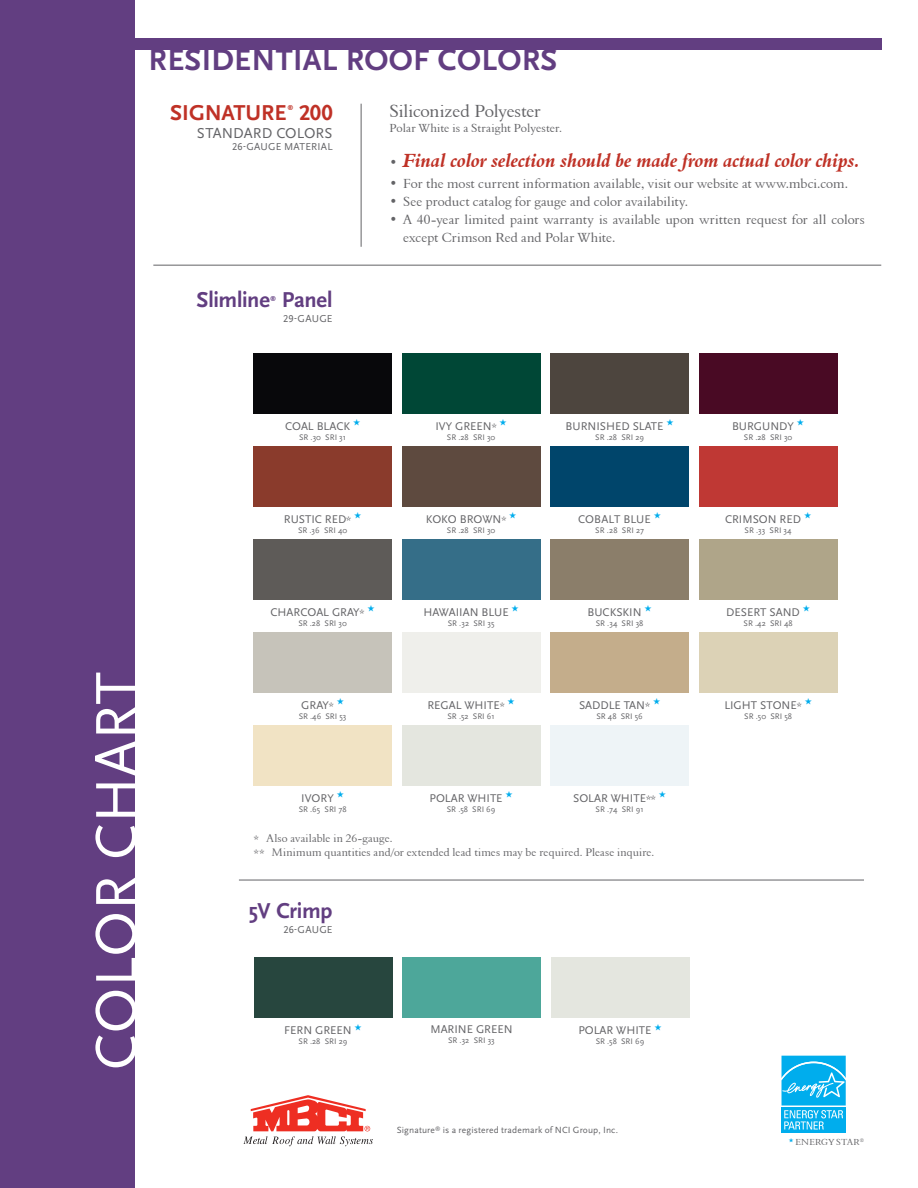
<style>
.page{position:relative;width:918px;height:1188px;background:#fff}
.page>*{position:absolute;margin:0;border:0;box-sizing:border-box;transform-origin:0 0}
.t1{font:60px "Scala Sans OT";letter-spacing:.01em;color:#fff}
.t2{font:700 31.5px "Scala Sans OT";letter-spacing:.01em;color:#623e81}
.t3{font:700 22.5px "Scala Sans OT";letter-spacing:-.015em;color:#623e81}
.t4{font:700 22.5px "Scala Sans OT";letter-spacing:-.005em;color:#bf3126}
.t5{font:19.5px "Aldine 401 BT Bold Italic A";letter-spacing:-.005em;color:#bf3126}
.t6{font:18px "Aldine 401 BT Roman A";letter-spacing:-.01em;color:#636366}
.t7{font:15px "Scala Sans OT";letter-spacing:.005em;color:#636366}
.t8{font:13.5px/18px "Aldine 401 BT Roman A";letter-spacing:.005em;color:#636366}
.t9{font:12px "Aldine 401 BT Roman A";letter-spacing:.01em;color:#636366}
.t10{font:11.7px "Scala Sans OT";color:#636366}
.t11{font:11.25px "Aldine 401 BT Roman A";letter-spacing:.015em;color:#636366}
.t12{font:10.5px "Scala Sans OT";letter-spacing:.015em;color:#636366}
.t13{font:9.3px "Scala Sans OT";letter-spacing:.015em;color:#636366}
.t14{font:9px "Aldine 401 BT Roman A";letter-spacing:.03em;color:#636366}
.t15{font:8.4px "Scala Sans OT";color:#636366}
.t16{font:7.8px "Scala Sans OT";color:#00aded}
.t17{font:700 6.15px "Scala Sans OT";color:#bf3126}
.t18{font:700 6.15px "Scala Sans OT";color:#623e81}
.s1{font-family:"Aldine 401 BT Roman A";font-size:13.5px;color:#636366}
.s2{font-size:9.9px}
.s3{font-family:"Scala Sans OT";font-size:9.9px}
</style>
<div class="page">
<hr style="left:239px;top:880px;width:625px;height:1px;background:#636366">
<div style="left:0;top:0;width:135px;height:1188px;background:#623e81"></div>
<hr style="left:361px;top:104px;width:1px;height:143px;background:#636366">
<svg style="left:781px;top:1055px;width:65px;height:78px"></svg>
<div style="left:253px;top:353px;width:139px;height:60px;background:#08080b"></div>
<div style="left:402px;top:353px;width:139px;height:60px;background:#004736"></div>
<div style="left:550px;top:353px;width:139px;height:60px;background:#4d453e"></div>
<div style="left:699px;top:353px;width:139px;height:60px;background:#490a24"></div>
<div style="left:253px;top:446px;width:139px;height:61px;background:#8a3b2c"></div>
<div style="left:402px;top:446px;width:139px;height:61px;background:#5e4a3f"></div>
<div style="left:550px;top:446px;width:139px;height:61px;background:#00456b"></div>
<div style="left:699px;top:446px;width:139px;height:61px;background:#bf3834"></div>
<div style="left:253px;top:539px;width:139px;height:61px;background:#5e5b58"></div>
<div style="left:402px;top:539px;width:139px;height:61px;background:#356e88"></div>
<div style="left:550px;top:539px;width:139px;height:61px;background:#8b7e6a"></div>
<div style="left:699px;top:539px;width:139px;height:61px;background:#afa589"></div>
<div style="left:253px;top:632px;width:139px;height:61px;background:#c6c3ba"></div>
<div style="left:402px;top:632px;width:139px;height:61px;background:#efefeb"></div>
<div style="left:550px;top:632px;width:139px;height:61px;background:#c4ad8b"></div>
<div style="left:699px;top:632px;width:139px;height:61px;background:#dcd2b6"></div>
<div style="left:253px;top:725px;width:139px;height:61px;background:#f1e3c4"></div>
<div style="left:402px;top:725px;width:139px;height:61px;background:#e4e6df"></div>
<div style="left:550px;top:725px;width:139px;height:61px;background:#eef4f7"></div>
<div style="left:254px;top:957px;width:138px;height:61px;background:#27463e"></div>
<div style="left:402px;top:957px;width:139px;height:61px;background:#4da79a"></div>
<div style="left:551px;top:957px;width:138px;height:61px;background:#e4e6df"></div>
<div style="left:7px;top:38px;width:874px;height:11px;background:#623e81"></div>
<svg style="left:243px;top:1095px;width:130px;height:51px"></svg>
<hr style="left:153px;top:265px;width:728px;height:1px;background:#636366">
<p class="t2" style="left:149px;top:41px;width:410px">RESIDENTIAL ROOF COLORS</p>
<p class="t4" style="left:170px;top:99px;width:118px">SIGNATURE</p>
<p class="t17" style="left:287px;top:104px;width:7px">®</p>
<p class="t4" style="left:299px;top:99px;width:35px">200</p>
<p class="t7" style="left:197px;top:124px;width:137px">STANDARD COLORS</p>
<p class="t12" style="left:232px;top:140px;width:102px">26-GAUGE MATERIAL</p>
<p class="t3" style="left:197px;top:286px;width:75px">Slimline</p>
<p class="t18" style="left:270px;top:294px;width:7px">®</p>
<p class="t3" style="left:282px;top:286px;width:52px">Panel</p>
<p class="t12" style="left:283px;top:312px;width:51px">29-GAUGE</p>
<p class="t6" style="left:390px;top:100px;width:153px">Siliconized Polyester</p>
<p class="t9" style="left:390px;top:120px;width:174px">Polar White is a Straight Polyester.</p>
<p class="t5" style="left:390px;top:149px;width:472px"><span class="s1">•</span> Final color selection should be made from actual color chips.</p>
<p class="t8" style="left:390px;top:175px;width:460px">• For the most current information available, visit our website at www.mbci.com.</p>
<p class="t8" style="left:390px;top:193px;width:300px">• See product catalog for gauge and color availability.</p>
<p class="t8" style="left:403px;top:211px;width:463px;text-indent:-14px">• A 40-year limited paint warranty is available upon written request for all colors except Crimson Red and Polar White.</p>
<p class="t1" style="left:80px;top:1070px;width:400px;rotate:-90deg">COLOR CHART</p>
<p class="t10" style="left:285px;top:419px;width:77px">COAL BLACK <sup>✭</sup></p>
<p class="t15" style="left:299px;top:432px;width:49px">SR .30 SRI 31</p>
<p class="t10" style="left:435px;top:419px;width:63px">IVY GREEN<span class="s2">*</span></p>
<p class="t16" style="left:500px;top:418px;width:9px">✭</p>
<p class="t15" style="left:447px;top:432px;width:50px">SR .28 SRI 30</p>
<p class="t10" style="left:566px;top:419px;width:109px">BURNISHED SLATE <sup>✭</sup></p>
<p class="t15" style="left:595px;top:432px;width:50px">SR .28 SRI 29</p>
<p class="t10" style="left:284px;top:512px;width:69px">RUSTIC RED<span class="s2">*</span></p>
<p class="t16" style="left:354px;top:511px;width:9px">✭</p>
<p class="t15" style="left:298px;top:525px;width:51px">SR .36 SRI 40</p>
<p class="t10" style="left:426px;top:512px;width:82px">KOKO BROWN<span class="s2">*</span></p>
<p class="t16" style="left:509px;top:511px;width:9px">✭</p>
<p class="t15" style="left:447px;top:525px;width:50px">SR .28 SRI 30</p>
<p class="t10" style="left:578px;top:512px;width:85px">COBALT BLUE <sup>✭</sup></p>
<p class="t15" style="left:595px;top:525px;width:50px">SR .28 SRI 27</p>
<p class="t10" style="left:271px;top:605px;width:96px">CHARCOAL GRAY<span class="s2">*</span></p>
<p class="t16" style="left:368px;top:604px;width:9px">✭</p>
<p class="t15" style="left:298px;top:618px;width:50px">SR .28 SRI 30</p>
<p class="t10" style="left:423px;top:605px;width:97px">HAWAIIAN BLUE <sup>✭</sup></p>
<p class="t15" style="left:448px;top:618px;width:48px">SR .32 SRI 35</p>
<p class="t10" style="left:588px;top:605px;width:66px">BUCKSKIN <sup>✭</sup></p>
<p class="t15" style="left:596px;top:618px;width:49px">SR .34 SRI 38</p>
<p class="t10" style="left:301px;top:698px;width:34px">GRAY<span class="s2">*</span></p>
<p class="t16" style="left:337px;top:697px;width:9px">✭</p>
<p class="t15" style="left:299px;top:711px;width:49px">SR .46 SRI 53</p>
<p class="t10" style="left:427px;top:698px;width:79px">REGAL WHITE<span class="s2">*</span></p>
<p class="t16" style="left:508px;top:697px;width:9px">✭</p>
<p class="t15" style="left:448px;top:711px;width:49px">SR .52 SRI 61</p>
<p class="t10" style="left:579px;top:698px;width:73px">SADDLE TAN<span class="s2">*</span></p>
<p class="t16" style="left:653px;top:697px;width:9px">✭</p>
<p class="t15" style="left:596px;top:711px;width:48px">SR 48 SRI 56</p>
<p class="t10" style="left:301px;top:791px;width:44px">IVORY <sup>✭</sup></p>
<p class="t15" style="left:299px;top:804px;width:49px">SR .65 SRI 78</p>
<p class="t10" style="left:430px;top:791px;width:85px">POLAR WHITE <sup>✭</sup></p>
<p class="t15" style="left:447px;top:804px;width:50px">SR .58 SRI 69</p>
<p class="t10" style="left:573px;top:791px;width:84px">SOLAR WHITE<span class="s2">**</span></p>
<p class="t16" style="left:659px;top:790px;width:9px">✭</p>
<p class="t15" style="left:596px;top:804px;width:49px">SR .74 SRI 91</p>
<p class="t11" style="left:254px;top:832px;width:140px"><span class="s3">*</span> Also available in 26-gauge.</p>
<p class="t11" style="left:254px;top:846px;width:402px"><span class="s3">**</span> Minimum quantities and/or extended lead times may be required. Please inquire.</p>
<p class="t3" style="left:249px;top:897px;width:85px">5V Crimp</p>
<p class="t12" style="left:283px;top:923px;width:51px">26-GAUGE</p>
<p class="t10" style="left:284px;top:1023px;width:79px">FERN GREEN <sup>✭</sup></p>
<p class="t15" style="left:299px;top:1036px;width:50px">SR .28 SRI 29</p>
<p class="t10" style="left:430px;top:1022px;width:84px">MARINE GREEN</p>
<p class="t15" style="left:448px;top:1035px;width:48px">SR .32 SRI 33</p>
<p class="t10" style="left:578px;top:1023px;width:85px">POLAR WHITE <sup>✭</sup></p>
<p class="t15" style="left:596px;top:1036px;width:50px">SR .58 SRI 69</p>
<p class="t13" style="left:397px;top:1125px;width:223px">Signature<sup>®</sup> is a registered trademark of NCI Group, Inc.</p>
<p class="t10" style="left:732px;top:419px;width:74px">BURGUNDY <sup>✭</sup></p>
<p class="t15" style="left:744px;top:432px;width:50px">SR .28 SRI 30</p>
<p class="t10" style="left:725px;top:512px;width:88px">CRIMSON RED <sup>✭</sup></p>
<p class="t15" style="left:745px;top:525px;width:49px">SR .33 SRI 34</p>
<p class="t10" style="left:726px;top:605px;width:85px">DESERT SAND <sup>✭</sup></p>
<p class="t15" style="left:744px;top:618px;width:50px">SR .42 SRI 48</p>
<p class="t10" style="left:724px;top:698px;width:79px">LIGHT STONE<span class="s2">*</span></p>
<p class="t16" style="left:805px;top:697px;width:9px">✭</p>
<p class="t15" style="left:744px;top:711px;width:49px">SR .50 SRI 58</p>
<p class="t14" style="left:789px;top:1136px;width:77px"><sup>✭</sup> ENERGY STAR<sup>®</sup></p>
</div>
